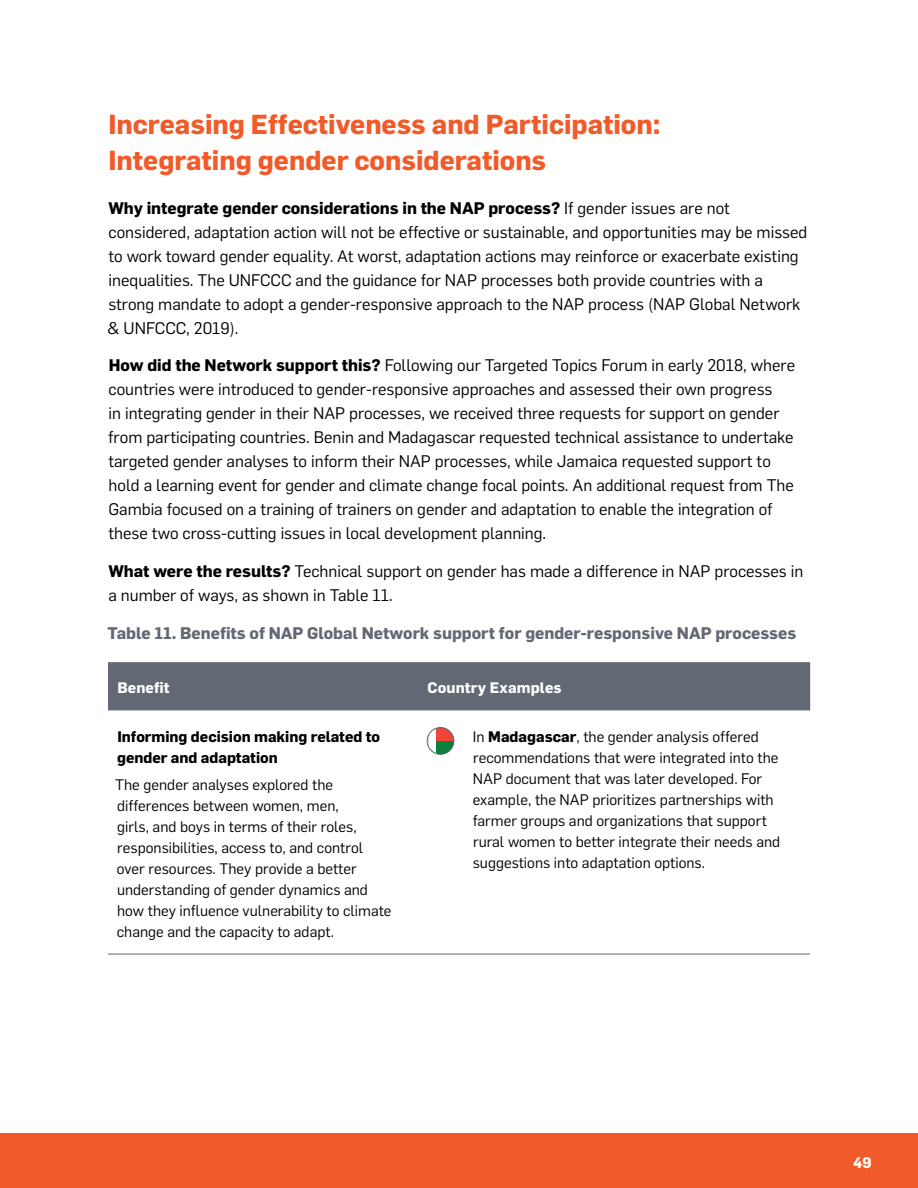
<style>
.page{position:relative;width:918px;height:1188px;background:#fff}
.page>*{position:absolute;margin:0;border:0;box-sizing:border-box;transform-origin:0 0}
.t1{font:700 27px/36px "Flama";color:#f15a29}
.t2{font:16.5px/24px "Flama";color:#000}
.t3{font:700 16.5px "Flama";color:#626874}
.t4{font:15px/21px "Flama";color:#000}
.t5{font:700 15px/21px "Flama";color:#000}
.t6{font:700 15px "Flama";letter-spacing:.01em;color:#fff}
.s1{font-weight:700}
</style>
<div class="page">
<div style="left:0;top:1133px;width:918px;height:55px;background:#f15a29"></div>
<div style="left:108px;top:662px;width:702px;height:48px;background:#626874"></div>
<hr style="left:108px;top:954px;width:310px;height:1px;background:#626874">
<hr style="left:464px;top:954px;width:346px;height:1px;background:#626874">
<hr style="left:418px;top:954px;width:46px;height:1px;background:#626874">
<svg style="left:436px;top:741px;width:18px;height:13px"></svg>
<div style="left:428px;top:728px;width:26px;height:13px;background:#ef4436"></div>
<svg style="left:428px;top:728px;width:8px;height:26px"></svg>
<div style="left:427px;top:727px;width:27px;height:27px;border:1px solid #636974;border-radius:50%"></div>
<h1 class="t1" style="left:109px;top:104px;width:553px">Increasing Effectiveness and Participation:<br>Integrating gender considerations</h1>
<p class="t2" style="left:107px;top:195px;width:702px"><span class="s1">Why integrate gender considerations in the NAP process?</span> If gender issues are not considered, adaptation action will not be effective or sustainable, and opportunities may be missed to work toward gender equality. At worst, adaptation actions may reinforce or exacerbate existing inequalities. The UNFCCC and the guidance for NAP processes both provide countries with a strong mandate to adopt a gender-responsive approach to the NAP process (NAP Global Network &amp; UNFCCC, 2019).</p>
<p class="t2" style="left:108px;top:353px;width:688px"><span class="s1">How did the Network support this?</span> Following our Targeted Topics Forum in early 2018, where countries were introduced to gender-responsive approaches and assessed their own progress<br>in integrating gender in their NAP processes, we received three requests for support on gender from participating countries. Benin and Madagascar requested technical assistance to undertake targeted gender analyses to inform their NAP processes, while Jamaica requested support to hold a learning event for gender and climate change focal points. An additional request from The Gambia focused on a training of trainers on gender and adaptation to enable the integration of these two cross-cutting issues in local development planning.</p>
<p class="t2" style="left:108px;top:558px;width:696px"><span class="s1">What were the results?</span> Technical support on gender has made a difference in NAP processes in a number of ways, as shown in Table 11.</p>
<p class="t3" style="left:107px;top:621px;width:690px">Table 11. Benefits of NAP Global Network support for gender-responsive NAP processes</p>
<p class="t6" style="left:117px;top:677px;width:54px">Benefit</p>
<p class="t6" style="left:428px;top:677px;width:136px">Country Examples</p>
<p class="t5" style="left:117px;top:725px;width:265px">Informing decision making related to gender and adaptation</p>
<p class="t4" style="left:115px;top:773px;width:278px">The gender analyses explored the differences between women, men,<br>girls, and boys in terms of their roles, responsibilities, access to, and control over resources. They provide a better understanding of gender dynamics and how they influence vulnerability to climate change and the capacity to adapt.</p>
<p class="t4" style="left:473px;top:725px;width:309px">In <span class="s1">Madagascar</span>, the gender analysis offered recommendations that were integrated into the NAP document that was later developed. For example, the NAP prioritizes partnerships with farmer groups and organizations that support rural women to better integrate their needs and suggestions into adaptation options.</p>
<p class="t6" style="left:853px;top:1152px;width:20px">49</p>
</div>
